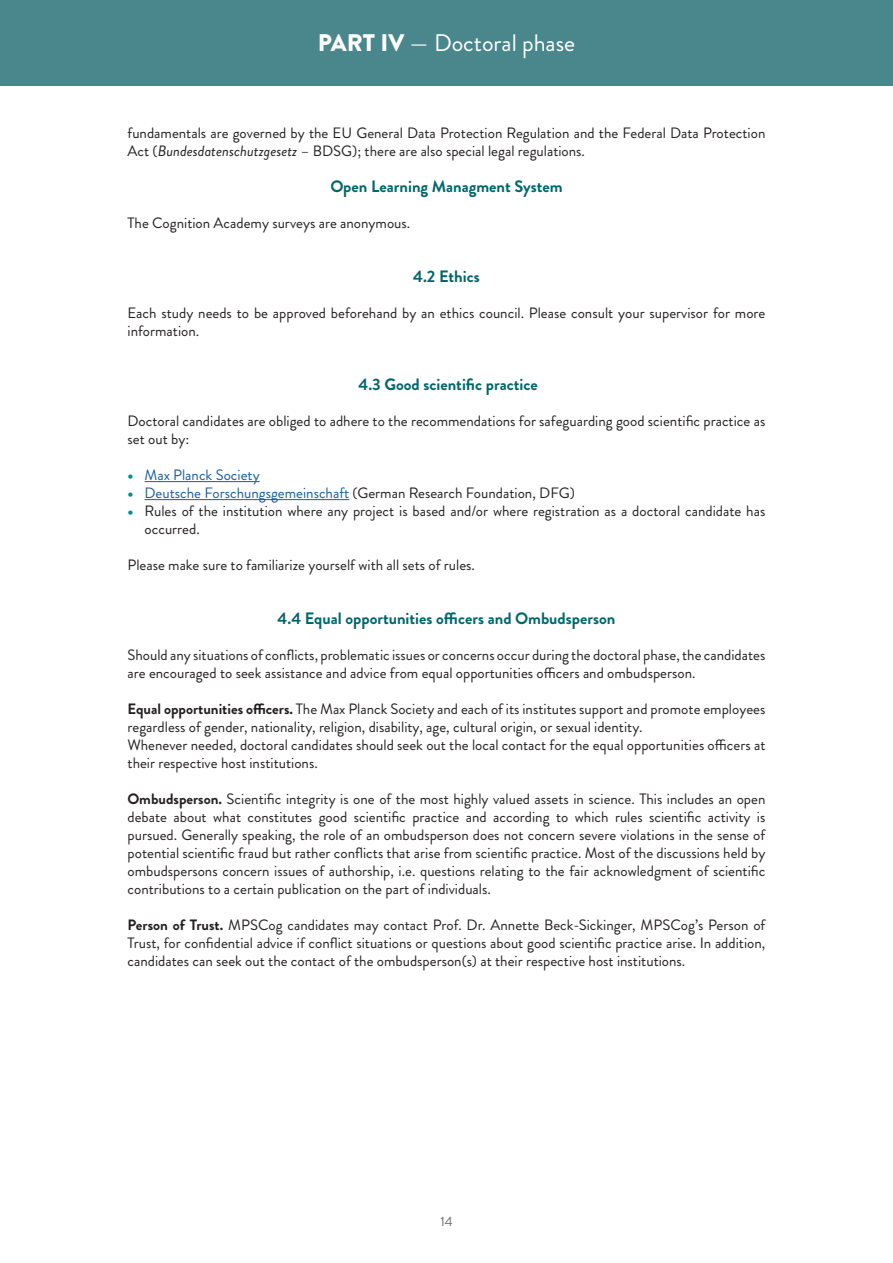
<style>
.page{position:relative;width:893px;height:1263px;background:#fff}
.page>*{position:absolute;margin:0;border:0;box-sizing:border-box;transform-origin:0 0}
.t1{font:24px "Brandon Grotesque";color:#fff}
.t2{font:700 16.5px "Brandon Grotesque";color:#00676c}
.t3{font:15px/18px "Brandon Grotesque";color:#231f20}
.t4{font:15px "Brandon Grotesque";color:#175d9e}
.t5{font:13.5px "Brandon Grotesque";color:#6c6d70}
.s1{font-weight:900}
.s2{font-style:italic}
.s3{font-weight:900;color:#008f97}
.s4{color:#231f20}
.s5{font-weight:700}
</style>
<div class="page">
<div style="left:0;top:0;width:893px;height:85px;background:#4a878c"></div>
<hr style="left:145px;top:481px;width:115px;height:1px;background:#175d9e">
<hr style="left:145px;top:499px;width:204px;height:1px;background:#175d9e">
<h1 class="t1" style="left:318px;top:26px;width:259px"><span class="s1">PART IV</span> — Doctoral phase</h1>
<p class="t3" style="left:128px;top:124px;width:639px">fundamentals are governed by the EU General Data Protection Regulation and the Federal Data Protection<br>Act (<span class="s2">Bundesdatenschutzgesetz</span> – BDSG); there are also special legal regulations.</p>
<p class="t2" style="left:330px;top:175px;width:234px">Open Learning Managment System</p>
<p class="t3" style="left:128px;top:214px;width:284px">The Cognition Academy surveys are anonymous.</p>
<p class="t2" style="left:413px;top:265px;width:68px">4.2 Ethics</p>
<p class="t3" style="left:128px;top:304px;width:639px">Each study needs to be approved beforehand by an ethics council. Please consult your supervisor for more information.</p>
<p class="t2" style="left:358px;top:373px;width:181px">4.3 Good scientific practice</p>
<p class="t3" style="left:128px;top:412px;width:639px">Doctoral candidates are obliged to adhere to the recommendations for safeguarding good scientific practice as set out by:</p>
<p class="t4" style="left:128px;top:465px;width:134px"><span class="s3">•</span> Max Planck Society</p>
<p class="t4" style="left:128px;top:483px;width:449px"><span class="s3">•</span> Deutsche Forschungsgemeinschaft <span class="s4">(German Research Foundation, DFG)</span></p>
<p class="t3" style="left:145px;top:502px;width:622px;text-indent:-17px"><span class="s3">•</span> Rules of the institution where any project is based and/or where registration as a doctoral candidate has occurred.</p>
<p class="t3" style="left:128px;top:556px;width:349px">Please make sure to familiarize yourself with all sets of rules.</p>
<p class="t2" style="left:278px;top:607px;width:339px">4.4 Equal opportunities officers and Ombudsperson</p>
<p class="t3" style="left:128px;top:646px;width:639px">Should any situations of conflicts, problematic issues or concerns occur during the doctoral phase, the candidates are encouraged to seek assistance and advice from equal opportunities officers and ombudsperson.</p>
<p class="t3" style="left:128px;top:700px;width:639px"><span class="s5">Equal opportunities officers.</span> The Max Planck Society and each of its institutes support and promote employees regardless of gender, nationality, religion, disability, age, cultural origin, or sexual identity.<br>Whenever needed, doctoral candidates should seek out the local contact for the equal opportunities officers at their respective host institutions.</p>
<p class="t3" style="left:128px;top:790px;width:639px;text-align:justify"><span class="s5">Ombudsperson.</span> Scientific integrity is one of the most highly valued assets in science. This includes an open debate about what constitutes good scientific practice and according to which rules scientific activity is pursued. Generally speaking, the role of an ombudsperson does not concern severe violations in the sense of potential scientific fraud but rather conflicts that arise from scientific practice. Most of the discussions held by ombudspersons concern issues of authorship, i.e. questions relating to the fair acknowledgment of scientific contributions to a certain publication on the part of individuals.</p>
<p class="t3" style="left:128px;top:916px;width:639px;text-align:justify"><span class="s5">Person of Trust.</span> MPSCog candidates may contact Prof. Dr. Annette Beck-Sickinger, MPSCog’s Person of Trust, for confidential advice if conflict situations or questions about good scientific practice arise. In addition, candidates can seek out the contact of the ombudsperson(s) at their respective host institutions.</p>
<p class="t5" style="left:440px;top:1212px;width:14px">14</p>
</div>
